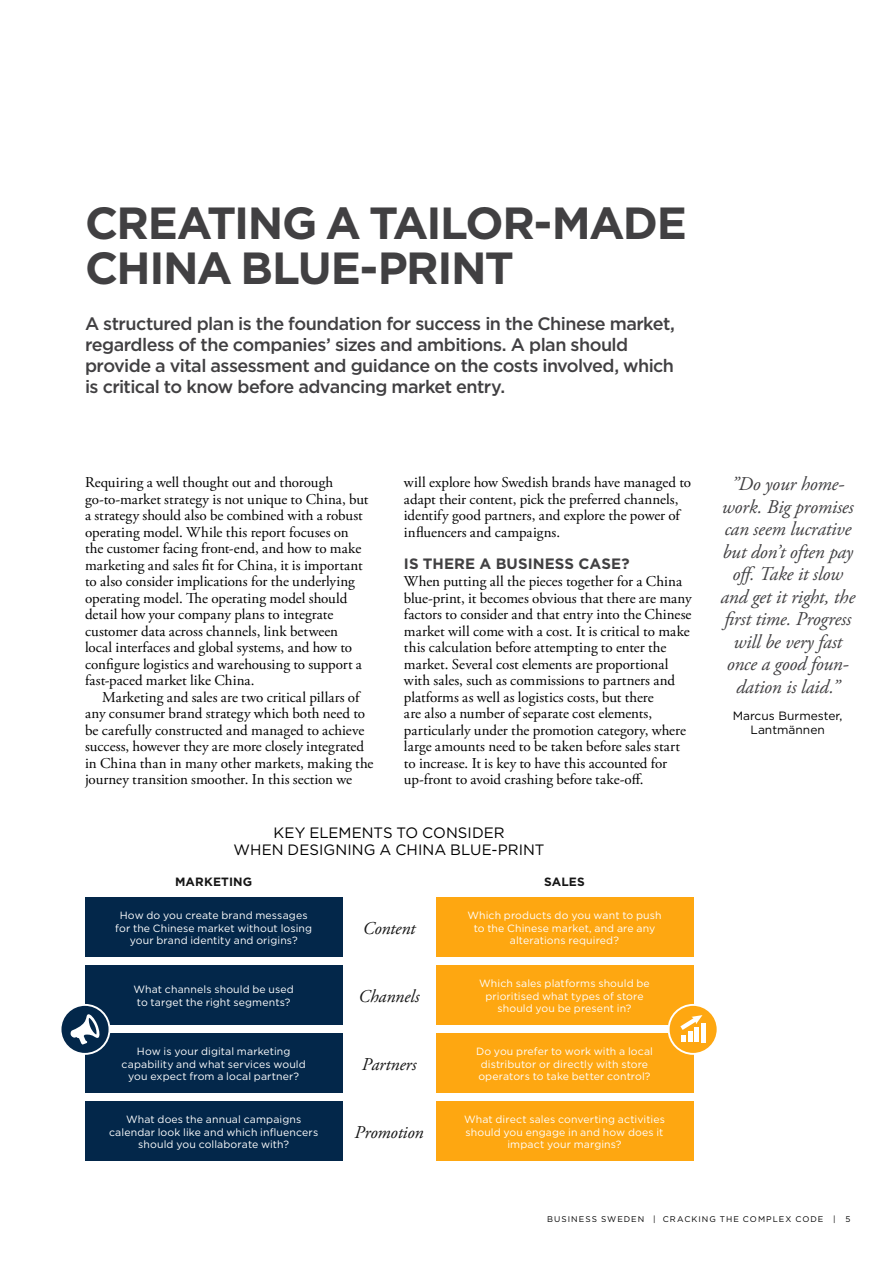
<style>
.page{position:relative;width:893px;height:1263px;background:#fff}
.page>*{position:absolute;margin:0;border:0;box-sizing:border-box;transform-origin:0 0}
.Rubrik_stor{font:700 45px/45px "Gotham";letter-spacing:-.03em;color:#414042}
.Gissat_citat_2020{font:italic 19.5px/22.5px "Adobe Garamond Pro";letter-spacing:-.01em;color:#414042;text-align:center}
.Ingress{font:500 18px/21px "Gotham";letter-spacing:-.03em;color:#414042}
.Tabellrubrik_mager{font:italic 18px "Adobe Garamond Pro";letter-spacing:-.005em;color:#161616}
.Bröd{font:15px/16.5px "Adobe Garamond Pro";color:#000}
.Bröd_indrag{font:15px/16.5px "Adobe Garamond Pro";color:#000}
.Tabellrubrik_mager-2{font:15px/16.5px "Gotham";letter-spacing:.005em;color:#000;text-align:center}
.Rubrik_mellan{font:700 15px "Gotham";letter-spacing:.005em;color:#414042}
.Namn_under_citat_202{font:12px/14.4px "Gotham";color:#000;text-align:center}
.Tabellrubrik_mager-3{font:700 12px "Gotham";letter-spacing:.01em;color:#161616}
.Tabellrubrik_mager-4{font:10.5px/12.6px "Gotham";letter-spacing:.01em;color:#fff;text-align:center}
.t1{font:8.25px "Gotham";letter-spacing:.125em;color:#000}
</style>
<div class="page">
<div style="left:85px;top:897px;width:257px;height:60px;background:#03274a"></div>
<div style="left:85px;top:965px;width:257px;height:60px;background:#03274a"></div>
<div style="left:85px;top:1034px;width:257px;height:59px;background:#03274a"></div>
<div style="left:85px;top:1102px;width:257px;height:59px;background:#03274a"></div>
<div style="left:436px;top:897px;width:257px;height:60px;background:#fea711"></div>
<div style="left:436px;top:1102px;width:257px;height:59px;background:#fea711"></div>
<div style="left:436px;top:1034px;width:257px;height:59px;background:#fea711"></div>
<div style="left:436px;top:965px;width:257px;height:60px;background:#fea711"></div>
<div style="left:61px;top:1005px;width:49px;height:49px;background:#03274a;border-radius:50%"></div>
<div style="left:60px;top:1004px;width:50px;height:51px;border:2px solid #fff;border-radius:50%"></div>
<svg style="left:70px;top:1014px;width:30px;height:31px"></svg>
<div style="left:669px;top:1005px;width:49px;height:49px;background:#fea711;border-radius:50%"></div>
<div style="left:668px;top:1004px;width:51px;height:51px;border:2px solid #fff;border-radius:50%"></div>
<svg style="left:680px;top:1015px;width:22px;height:27px"></svg>
<hr style="left:688px;top:1031px;width:4px;height:11px;background:#fff">
<hr style="left:695px;top:1027px;width:4px;height:15px;background:#fff">
<div style="left:701px;top:1023px;width:5px;height:19px;background:#fff"></div>
<p class="Rubrik_stor" style="left:85px;top:200px;width:603px">CREATING A TAILOR-MADE<br>CHINA BLUE-PRINT</p>
<p class="Ingress" style="left:85px;top:312px;width:592px">A structured plan is the foundation for success in the Chinese market, regardless of the companies’ sizes and ambitions. A plan should provide a vital assessment and guidance on the costs involved, which is critical to know before advancing market entry.</p>
<p class="Bröd" style="left:85px;top:475px;width:285px">Requiring a well thought out and thorough go-to-market strategy is not unique to China, but a strategy should also be combined with a robust operating model. While this report focuses on the customer facing front-end, and how to make marketing and sales fit for China, it is important to also consider implications for the underlying operating model. The operating model should detail how your company plans to integrate customer data across channels, link between local interfaces and global systems, and how to configure logistics and warehousing to support a fast-paced market like China.</p>
<p class="Bröd_indrag" style="left:85px;top:689px;width:290px;text-indent:17px">Marketing and sales are two critical pillars of any consumer brand strategy which both need to be carefully constructed and managed to achieve success, however they are more closely integrated in China than in many other markets, making the journey transition smoother. In this section we</p>
<p class="Bröd_indrag" style="left:404px;top:475px;width:289px">will explore how Swedish brands have managed to adapt their content, pick the preferred channels, identify good partners, and explore the power of influencers and campaigns.</p>
<p class="Rubrik_mellan" style="left:404px;top:553px;width:227px">IS THERE A BUSINESS CASE?</p>
<p class="Bröd" style="left:404px;top:574px;width:289px">When putting all the pieces together for a China blue-print, it becomes obvious that there are many factors to consider and that entry into the Chinese market will come with a cost. It is critical to make this calculation before attempting to enter the market. Several cost elements are proportional with sales, such as commissions to partners and platforms as well as logistics costs, but there<br>are also a number of separate cost elements, particularly under the promotion category, where large amounts need to be taken before sales start to increase. It is key to have this accounted for up-front to avoid crashing before take-off.</p>
<p class="Tabellrubrik_mager-2" style="left:234px;top:824px;width:312px">KEY ELEMENTS TO CONSIDER<br>WHEN DESIGNING A CHINA BLUE-PRINT</p>
<p class="Tabellrubrik_mager-3" style="left:175px;top:874px;width:79px">MARKETING</p>
<p class="Tabellrubrik_mager-4" style="left:115px;top:909px;width:198px">How do you create brand messages for the Chinese market without losing your brand identity and origins?</p>
<p class="Tabellrubrik_mager-4" style="left:133px;top:983px;width:162px">What channels should be used to target the right segments?</p>
<p class="Tabellrubrik_mager-4" style="left:122px;top:1045px;width:186px">How is your digital marketing capability and what services would you expect from a local partner?</p>
<p class="Tabellrubrik_mager-4" style="left:109px;top:1113px;width:211px">What does the annual campaigns calendar look like and which influencers should you collaborate with?</p>
<p class="Tabellrubrik_mager" style="left:363px;top:917px;width:54px">Content</p>
<p class="Tabellrubrik_mager" style="left:359px;top:985px;width:62px">Channels</p>
<p class="Tabellrubrik_mager" style="left:362px;top:1053px;width:56px">Partners</p>
<p class="Tabellrubrik_mager" style="left:355px;top:1121px;width:70px">Promotion</p>
<p class="Tabellrubrik_mager-3" style="left:544px;top:874px;width:42px">SALES</p>
<p class="Tabellrubrik_mager-4" style="left:467px;top:909px;width:196px">Which products do you want to push to the Chinese market, and are any alterations required?</p>
<p class="Tabellrubrik_mager-4" style="left:479px;top:977px;width:172px">Which sales platforms should be prioritised what types of store should you be present in?</p>
<p class="Tabellrubrik_mager-4" style="left:476px;top:1045px;width:178px;text-align:left">Do you prefer to work with a local distributor or directly with store operators to take better control?</p>
<p class="Tabellrubrik_mager-4" style="left:464px;top:1113px;width:202px">What direct sales converting activities should you engage in and how does it impact your margins?</p>
<p class="Gissat_citat_2020" style="left:720px;top:473px;width:136px">”Do your home&shy;work. Big promises can seem lucrative but don’t often pay off. Take it slow and get it right, the first time. Progress will be very fast once a good foun&shy;dation is laid.”</p>
<p class="Namn_under_citat_202" style="left:733px;top:708px;width:112px">Marcus Burmester,<br>Lantmännen</p>
<p class="t1" style="left:547px;top:1213px;width:305px">BUSINESS SWEDEN | CRACKING THE COMPLEX CODE | 5</p>
</div>
